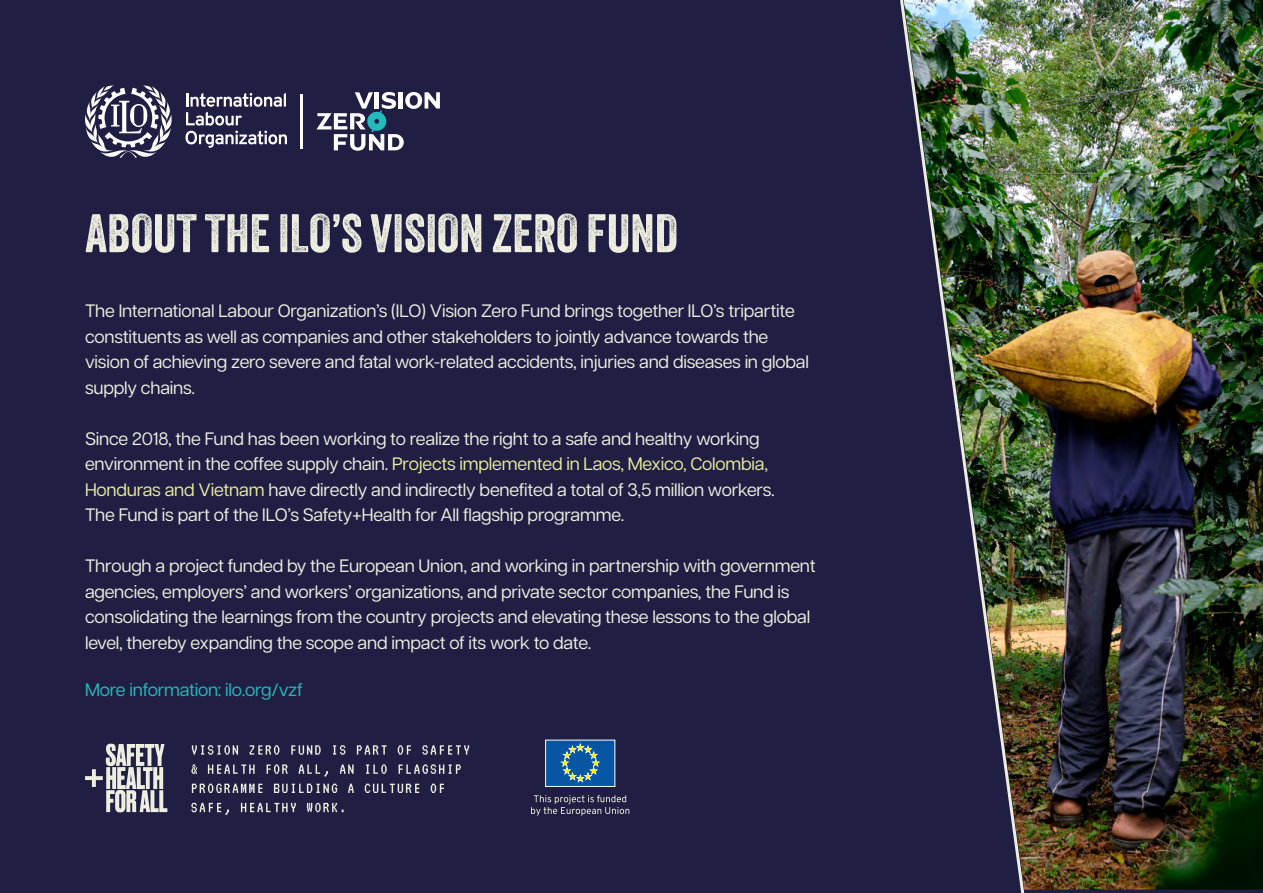
<style>
.page{position:relative;width:1263px;height:893px;background:#201f43}
.page>*{position:absolute;margin:0;border:0;box-sizing:border-box;transform-origin:0 0}
.t1{font:52.5px "Veneer";color:#edeee0}
.t2{font:18px/25.5px "Articulat CF";letter-spacing:-.01em;color:#edeee0}
.t3{font:18px "Articulat CF";letter-spacing:-.01em;color:#24babc}
.s1{color:#e9eb9e}
</style>
<div class="page">
<svg style="left:191px;top:745px;width:278px;height:70px"></svg>
<svg style="left:85px;top:744px;width:82px;height:68px"></svg>
<img style="left:1026px;top:0;width:237px;height:890px">
<svg style="left:531px;top:795px;width:98px;height:21px"></svg>
<svg style="left:545px;top:740px;width:70px;height:47px"></svg>
<svg style="left:185px;top:93px;width:102px;height:55px"></svg>
<svg style="left:85px;top:85px;width:87px;height:73px"></svg>
<hr style="left:300px;top:94px;width:3px;height:54px;background:#fff">
<svg style="left:317px;top:92px;width:123px;height:59px"></svg>
<img style="left:900px;top:0;width:126px;height:893px">
<h1 class="t1" style="left:85px;top:201px;width:594px">ABOUT THE ILO’S VISION ZERO FUND</h1>
<p class="t2" style="left:85px;top:297px;width:725px">The International Labour Organization’s (ILO) Vision Zero Fund brings together ILO’s tripartite constituents as well as companies and other stakeholders to jointly advance towards the vision of achieving zero severe and fatal work-related accidents, injuries and diseases in global supply chains.</p>
<p class="t2" style="left:85px;top:425px;width:691px">Since 2018, the Fund has been working to realize the right to a safe and healthy working environment in the coffee supply chain. <span class="s1">Projects implemented in Laos, Mexico, Colombia, Honduras and Vietnam</span> have directly and indirectly benefited a total of 3,5 million workers.<br>The Fund is part of the ILO’s Safety+Health for All flagship programme.</p>
<p class="t2" style="left:85px;top:552px;width:732px">Through a project funded by the European Union, and working in partnership with government agencies, employers’ and workers’ organizations, and private sector companies, the Fund is consolidating the learnings from the country projects and elevating these lessons to the global level, thereby expanding the scope and impact of its work to date.</p>
<p class="t3" style="left:85px;top:677px;width:219px">More information: ilo.org/vzf</p>
</div>
